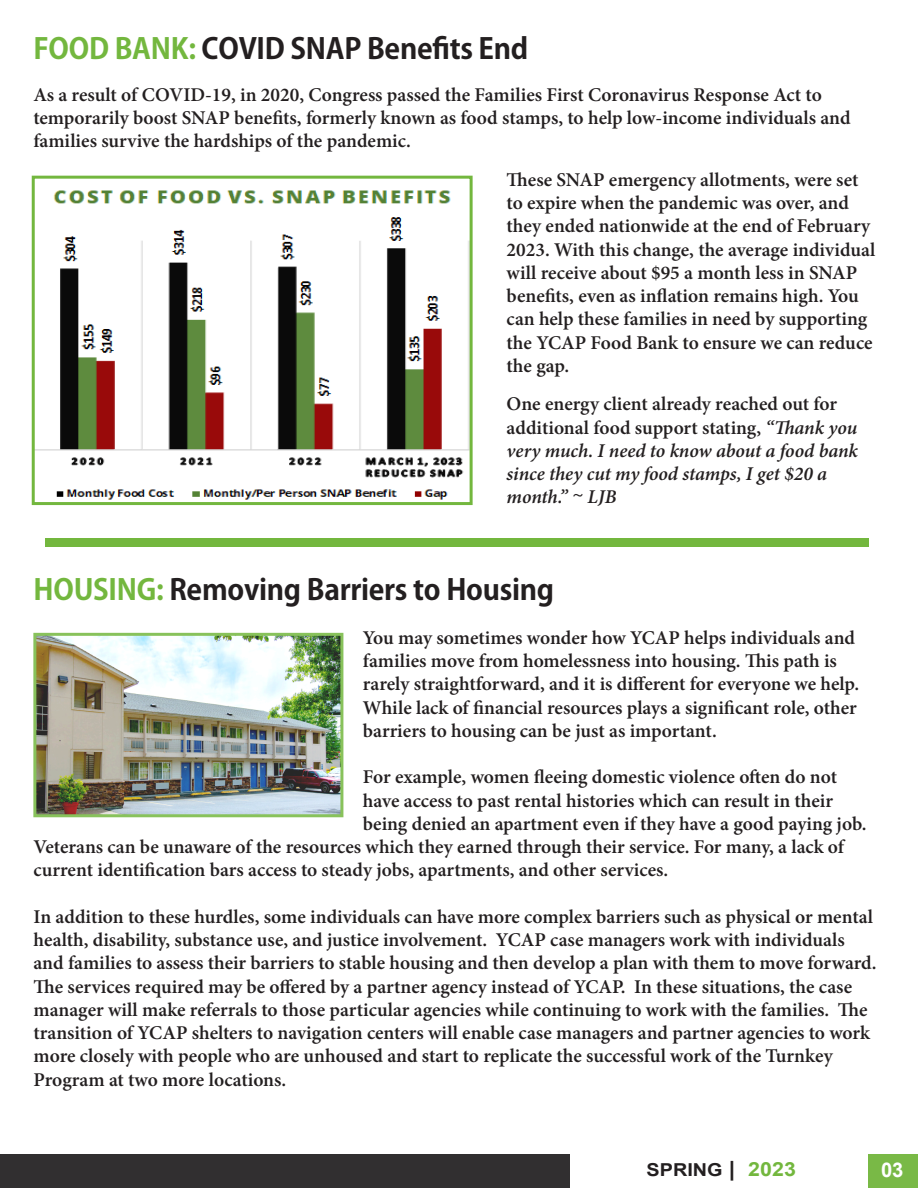
<style>
.page{position:relative;width:918px;height:1188px;background:#fff}
.page>*{position:absolute;margin:0;border:0;box-sizing:border-box;transform-origin:0 0}
.t1{font:700 28.5px "Koz Go Pr 6 N";letter-spacing:-.01em;color:#231f20}
.t2{font:700 20.25px "Arial";color:#fff}
.t3{font:600 19.5px/23.2px "Minion Pro";color:#231f20}
.t4{font:italic 600 19.5px/23.2px "Minion Pro";letter-spacing:-.005em;color:#231f20}
.t5{font:700 17.85px "Arial";color:#231f20;scale:1.11 1}
.s1{color:#73b73e}
.s2{font-style:normal}
.s3{font-size:21px}
.s4{font-size:19.5px;color:#73b73e}
</style>
<div class="page">
<div style="left:0;top:1155px;width:570px;height:33px;background:#312f30"></div>
<div style="left:868px;top:1154px;width:50px;height:34px;background:#79b946"></div>
<div style="left:45px;top:539px;width:823px;height:8px;background:#73b73e"></div>
<img style="left:37px;top:637px;width:302px;height:176px">
<div style="left:33px;top:633px;width:310px;height:184px;border:3px solid #73b73e"></div>
<img style="left:36px;top:190px;width:433px;height:310px">
<div style="left:32px;top:176px;width:441px;height:329px;border:3px solid #73b73e"></div>
<p class="t1" style="left:34px;top:33px;width:496px"><span class="s1">FOOD BANK:</span> COVID SNAP Benefits End</p>
<p class="t3" style="left:33px;top:83px;width:819px">As a result of COVID-19, in 2020, Congress passed the Families First Coronavirus Response Act to temporarily boost SNAP benefits, formerly known as food stamps, to help low-income individuals and families survive the hardships of the pandemic.</p>
<p class="t3" style="left:507px;top:168px;width:370px">These SNAP emergency allotments, were set to expire when the pandemic was over, and they ended nationwide at the end of February 2023. With this change, the average individual will receive about $95 a month less in SNAP benefits, even as inflation remains high. You can help these families in need by supporting the YCAP Food Bank to ensure we can reduce the gap.</p>
<p class="t4" style="left:507px;top:392px;width:353px"><span class="s2">One energy client already reached out for additional food support stating,</span> “Thank you very much. I need to know about a food bank since they cut my food stamps, I get $20 a month.” ~ LJB</p>
<p class="t1" style="left:34px;top:574px;width:522px"><span class="s1">HOUSING:</span> Removing Barriers to Housing</p>
<p class="t3" style="left:363px;top:626px;width:498px">You may sometimes wonder how YCAP helps individuals and families move from homelessness into housing. This path is rarely straightforward, and it is different for everyone we help.<br>While lack of financial resources plays a significant role, other barriers to housing can be just as important.</p>
<p class="t3" style="left:363px;top:765px;width:476px">For example, women fleeing domestic violence often do not</p>
<p class="t3" style="left:363px;top:789px;width:472px">have access to past rental histories which can result in their</p>
<p class="t3" style="left:363px;top:812px;width:505px">being denied an apartment even if they have a good paying job.</p>
<p class="t3" style="left:34px;top:835px;width:812px">Veterans can be unaware of the resources which they earned through their service. For many, a lack of</p>
<p class="t3" style="left:34px;top:858px;width:636px">current identification bars access to steady jobs, apartments, and other services.</p>
<p class="t3" style="left:34px;top:905px;width:844px">In addition to these hurdles, some individuals can have more complex barriers such as physical or mental health, disability, substance use, and justice involvement. YCAP case managers work with individuals and families to assess their barriers to stable housing and then develop a plan with them to move forward.<br>The services required may be offered by a partner agency instead of YCAP. In these situations, the case manager will make referrals to those particular agencies while continuing to work with the families. The transition of YCAP shelters to navigation centers will enable case managers and partner agencies to work more closely with people who are unhoused and start to replicate the successful work of the Turnkey Program at two more locations.</p>
<p class="t5" style="left:647px;top:1158px;width:136px">SPRING <span class="s3">|</span> <span class="s4">2023</span></p>
<p class="t2" style="left:881px;top:1156px;width:24px">03</p>
</div>
